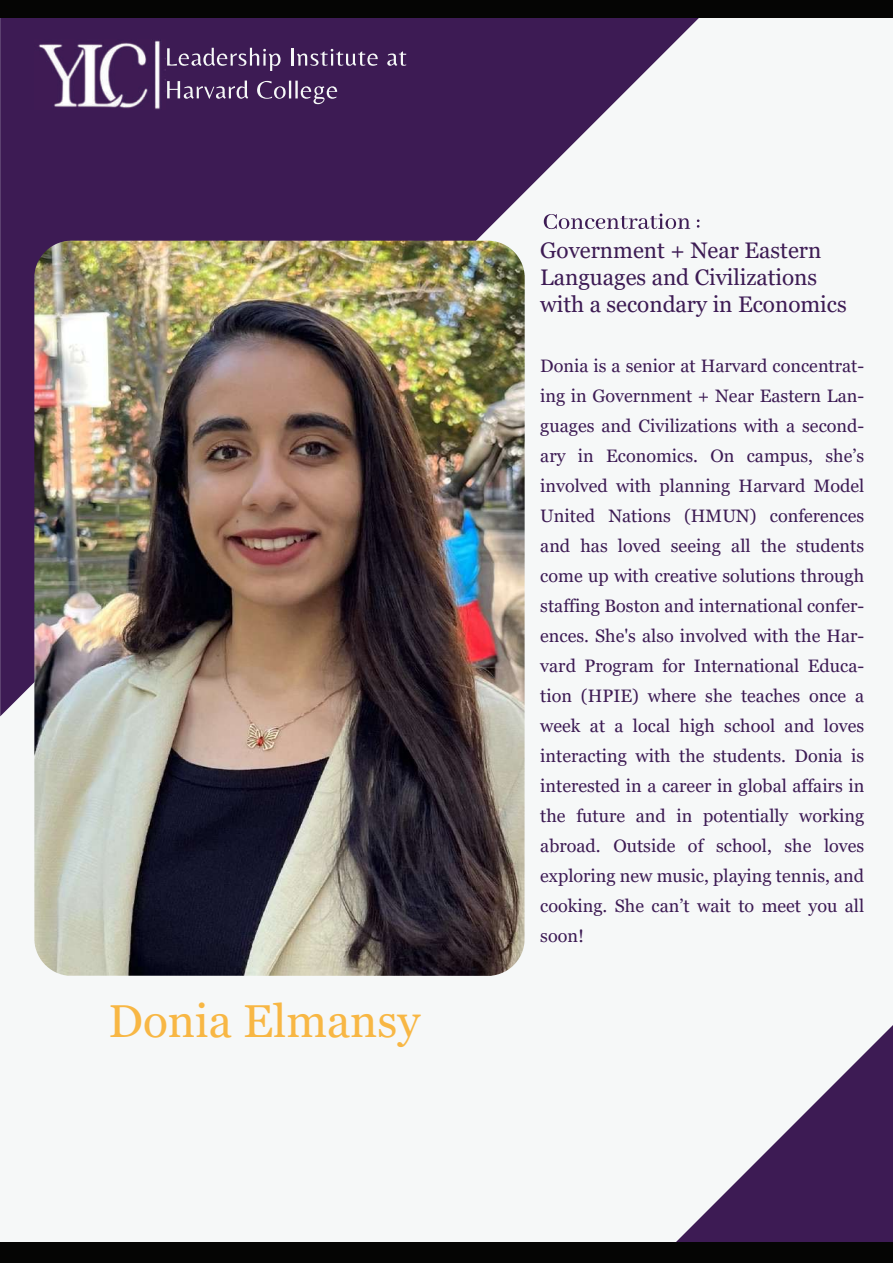
<style>
.page{position:relative;width:893px;height:1263px;background:#f6f8f8}
.page>*{position:absolute;margin:0;border:0;box-sizing:border-box;transform-origin:0 0}
.t1{font:46.2px "Georgia";color:#f8b744}
.t2{font:22.5px/27px "Georgia";color:#3d1b54}
.t3{font:18px/30px "Georgia";color:#3d1b54;text-align:justify}
</style>
<div class="page">
<svg style="left:0;top:17px;width:717px;height:699px;fill:#3d1b54"></svg>
<div style="left:0;top:0;width:893px;height:17px;background:#050504"></div>
<img style="left:34px;top:241px;width:491px;height:735px">
<svg style="left:544px;top:214px;width:146px;height:15px"></svg>
<svg style="left:697px;top:219px;width:3px;height:9px"></svg>
<svg style="left:676px;top:1025px;width:217px;height:217px"></svg>
<div style="left:0;top:1242px;width:893px;height:21px;background:#050504"></div>
<img style="left:34px;top:39px;width:131px;height:71px">
<svg style="left:167px;top:48px;width:114px;height:23px;background:#624775"></svg>
<hr style="left:291px;top:48px;width:3px;height:18px;background:#f6f8f8">
<svg style="left:297px;top:49px;width:81px;height:17px"></svg>
<svg style="left:387px;top:51px;width:19px;height:15px"></svg>
<svg style="left:167px;top:81px;width:81px;height:18px"></svg>
<svg style="left:257px;top:81px;width:34px;height:18px"></svg>
<hr style="left:295px;top:81px;width:3px;height:17px;background:#f6f8f8">
<svg style="left:301px;top:86px;width:36px;height:18px"></svg>
<h1 class="t1" style="left:109px;top:993px;width:313px">Donia Elmansy</h1>
<p class="t2" style="left:540px;top:237px;width:308px">Government + Near Eastern<br>Languages and Civilizations with a secondary in Economics</p>
<p class="t3" style="left:540px;top:351px;width:326px">Donia is a senior at Harvard concentrat&shy;ing in Government + Near Eastern Lan&shy;guages and Civilizations with a second&shy;ary in Economics. On campus, she’s involved with planning Harvard Model United Nations (HMUN) conferences and has loved seeing all the students come up with creative solutions through staffing Boston and international confer&shy;ences. She's also involved with the Har&shy;vard Program for International Educa&shy;tion (HPIE) where she teaches once a week at a local high school and loves interacting with the students. Donia is interested in a career in global affairs in the future and in potentially working abroad. Outside of school, she loves exploring new music, playing tennis, and cooking. She can’t wait to meet you all soon!</p>
</div>
